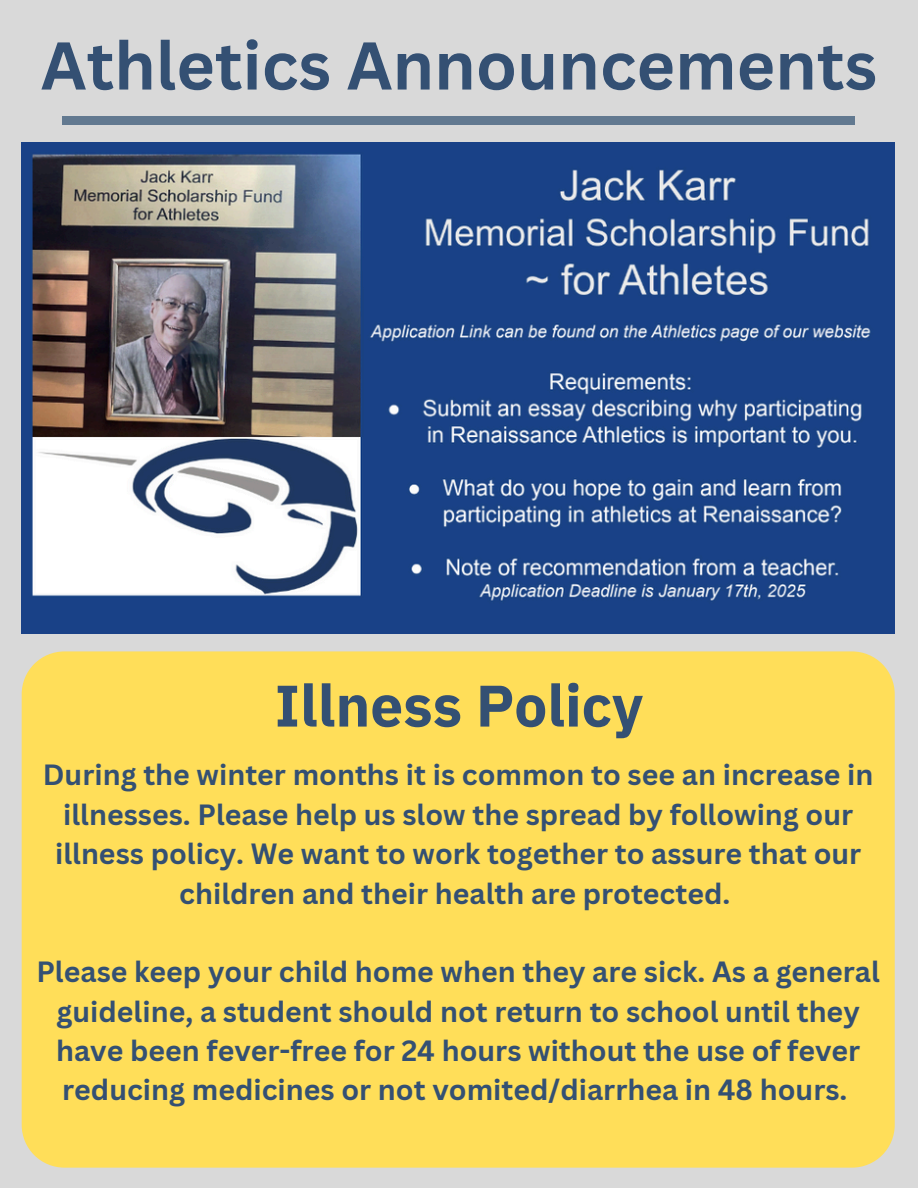
<style>
.page{position:relative;width:918px;height:1188px;background:#d9d9d9}
.page>*{position:absolute;margin:0;border:0;box-sizing:border-box;transform-origin:0 0}
.t1{font:700 66px "Canva Sans";color:#345073}
.t2{font:700 58.5px "IBM Plex Sans";color:#345073}
.t3{font:700 28.5px/39.3px "Canva Sans";color:#345073;text-align:center}
</style>
<div class="page">
<div style="left:63px;top:116px;width:792px;height:8px;background:#627990"></div>
<img style="left:22px;top:142px;width:873px;height:492px">
<div style="left:22px;top:651px;width:873px;height:517px;background:#ffde59"></div>
<h1 class="t1" style="left:41px;top:19px;width:838px">Athletics Announcements</h1>
<p class="t2" style="left:275px;top:667px;width:370px">Illness Policy</p>
<p class="t3" style="left:43px;top:755px;width:832px">During the winter months it is common to see an increase in illnesses. Please help us slow the spread by following our illness policy. We want to work together to assure that our children and their health are protected.</p>
<h2 class="t3" style="left:36px;top:952px;width:845px">Please keep your child home when they are sick. As a general guideline, a student should not return to school until they have been fever-free for 24 hours without the use of fever reducing medicines or not vomited/diarrhea in 48 hours.</h2>
</div>
